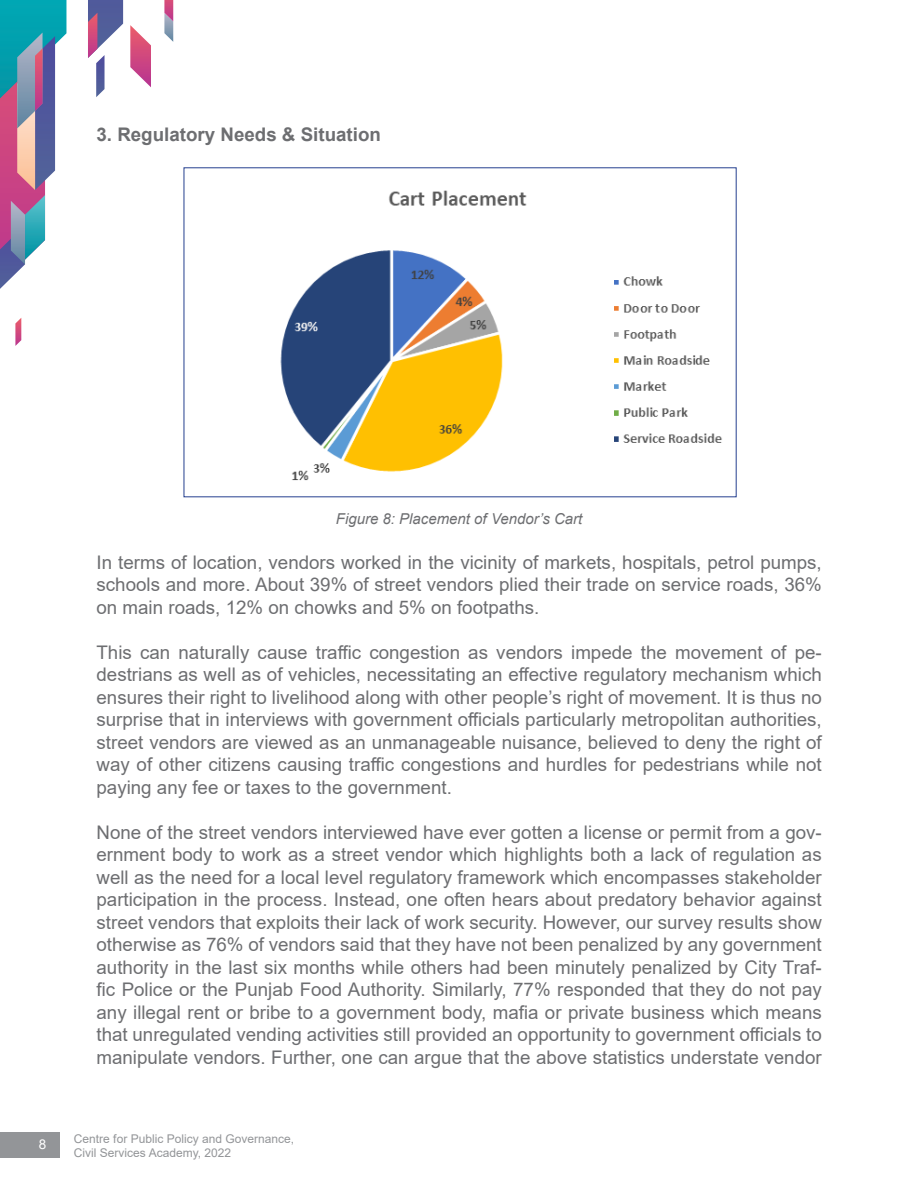
<style>
.page{position:relative;width:918px;height:1188px;background:#fff}
.page>*{position:absolute;margin:0;border:0;box-sizing:border-box;transform-origin:0 0}
.t1{font:18.75px/22.5px "Arial";color:#6d6e71;text-align:justify}
.t2{font:700 18.75px "Arial";color:#6d6e71}
.t3{font:italic 15px "Arial";color:#6d6e71}
.t4{font:13.5px "Arial";color:#fff}
.t5{font:12px/14.4px "Arial";color:#939598}
</style>
<div class="page">
<svg style="left:0;top:0;width:66px;height:289px"></svg>
<svg style="left:130px;top:25px;width:21px;height:62px"></svg>
<svg style="left:88px;top:0;width:35px;height:97px"></svg>
<svg style="left:15px;top:318px;width:6px;height:28px"></svg>
<svg style="left:164px;top:0;width:9px;height:42px"></svg>
<div style="left:0;top:1133px;width:59px;height:25px;background:#939598"></div>
<img style="left:280px;top:190px;width:442px;height:291px">
<p class="t2" style="left:97px;top:121px;width:286px">3. Regulatory Needs &amp; Situation</p>
<p class="t3" style="left:336px;top:509px;width:248px">Figure 8: Placement of Vendor’s Cart</p>
<p class="t1" style="left:97px;top:551px;width:727px">In terms of location, vendors worked in the vicinity of markets, hospitals, petrol pumps, schools and more. About 39% of street vendors plied their trade on service roads, 36% on main roads, 12% on chowks and 5% on footpaths.</p>
<p class="t1" style="left:97px;top:641px;width:727px">This can naturally cause traffic congestion as vendors impede the movement of pe&shy;destrians as well as of vehicles, necessitating an effective regulatory mechanism which ensures their right to livelihood along with other people’s right of movement. It is thus no surprise that in interviews with government officials particularly metropolitan authorities, street vendors are viewed as an unmanageable nuisance, believed to deny the right of way of other citizens causing traffic congestions and hurdles for pedestrians while not paying any fee or taxes to the government.</p>
<p class="t1" style="left:97px;top:821px;width:727px">None of the street vendors interviewed have ever gotten a license or permit from a gov&shy;ernment body to work as a street vendor which highlights both a lack of regulation as well as the need for a local level regulatory framework which encompasses stakeholder participation in the process. Instead, one often hears about predatory behavior against street vendors that exploits their lack of work security. However, our survey results show otherwise as 76% of vendors said that they have not been penalized by any government authority in the last six months while others had been minutely penalized by City Traf&shy;fic Police or the Punjab Food Authority. Similarly, 77% responded that they do not pay any illegal rent or bribe to a government body, mafia or private business which means that unregulated vending activities still provided an opportunity to government officials to manipulate vendors. Further, one can argue that the above statistics understate vendor</p>
<p class="t4" style="left:39px;top:1135px;width:9px">8</p>
<p class="t5" style="left:74px;top:1131px;width:222px">Centre for Public Policy and Governance,<br>Civil Services Academy, 2022</p>
</div>
